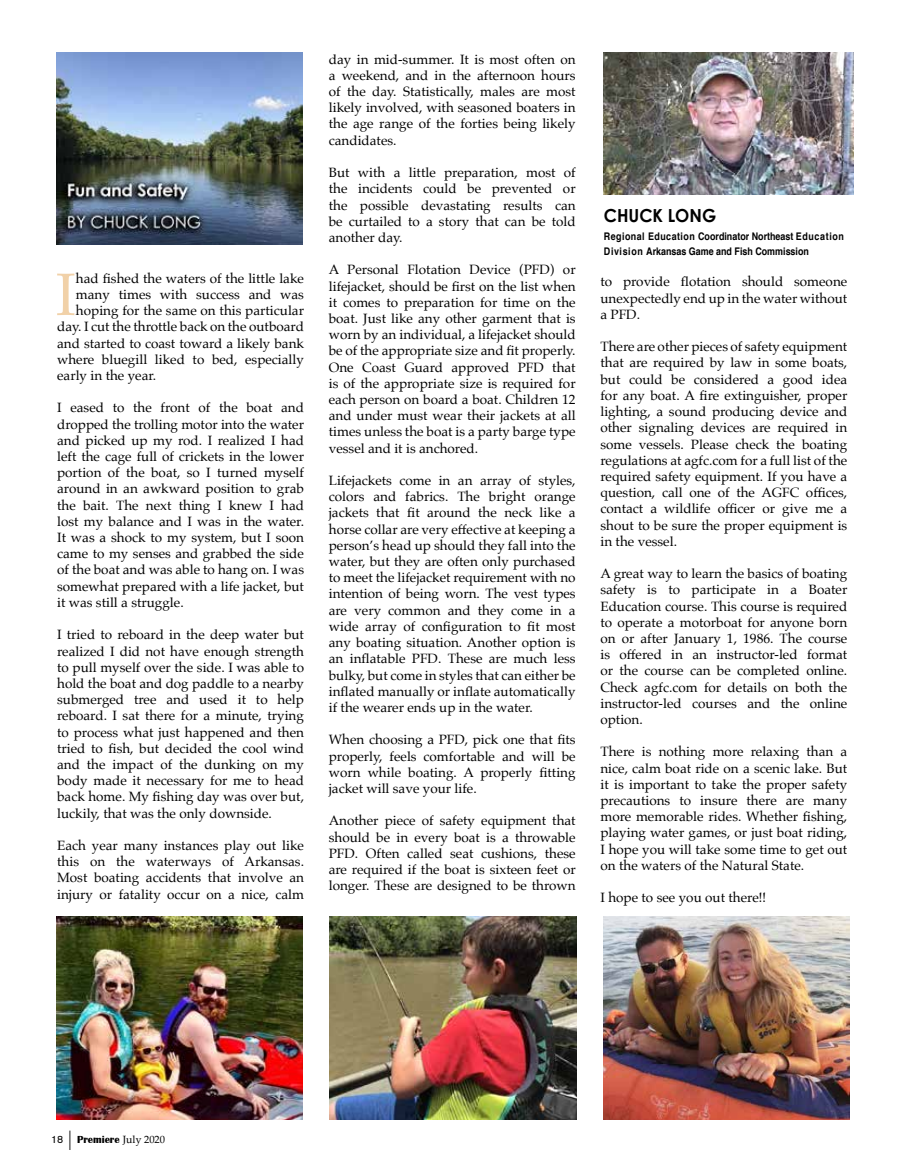
<style>
.page{position:relative;width:905px;height:1175px;background:#fff}
.page>*{position:absolute;margin:0;border:0;box-sizing:border-box;transform-origin:0 0}
.t1{font:59.85px "Palatino";color:#f1d1a8}
.t2{font:700 18px "Century Gothic";color:#000;scale:.94 1}
.t3{font:13.5px/16.2px "Palatino";color:#000;text-align:justify}
.t4{font:700 10.5px/15px "Helvetica";color:#000;scale:.85 1}
.t5{font:700 10.5px "Britannic";color:#000}
.s1{font-family:"Akzidenz Grotesk BQ";font-weight:400}
.s2{font-family:"Akzidenz Grotesk BQ";font-weight:400;font-size:21px}
.s3{font-family:"Palatino";font-weight:400}
</style>
<div class="page">
<img style="left:604px;top:52px;width:249px;height:142px">
<img style="left:57px;top:53px;width:245px;height:192px">
<img style="left:57px;top:916px;width:245px;height:203px">
<img style="left:604px;top:916px;width:245px;height:203px">
<img style="left:329px;top:916px;width:247px;height:203px">
<h1 class="t1" style="left:56px;top:245px;width:22px">I</h1>
<p class="t3" style="left:76px;top:270px;width:229px">had fished the waters of the little lake</p>
<p class="t3" style="left:76px;top:286px;width:229px">many times with success and was</p>
<p class="t3" style="left:76px;top:302px;width:229px">hoping for the same on this particular</p>
<p class="t3" style="left:57px;top:318px;width:248px">day. I cut the throttle back on the outboard</p>
<p class="t3" style="left:57px;top:335px;width:248px">and started to coast toward a likely bank</p>
<p class="t3" style="left:57px;top:351px;width:248px">where bluegill liked to bed, especially</p>
<p class="t3" style="left:57px;top:367px;width:101px">early in the year.</p>
<p class="t3" style="left:57px;top:399px;width:248px">I eased to the front of the boat and dropped the trolling motor into the water and picked up my rod. I realized I had left the cage full of crickets in the lower portion of the boat, so I turned myself around in an awkward position to grab the bait. The next thing I knew I had lost my balance and I was in the water.<br>It was a shock to my system, but I soon came to my senses and grabbed the side of the boat and was able to hang on. I was somewhat prepared with a life jacket, but it was still a struggle.</p>
<p class="t3" style="left:57px;top:626px;width:248px">I tried to reboard in the deep water but realized I did not have enough strength to pull myself over the side. I was able to hold the boat and dog paddle to a nearby submerged tree and used it to help reboard. I sat there for a minute, trying to process what just happened and then tried to fish, but decided the cool wind and the impact of the dunking on my body made it necessary for me to head back home. My fishing day was over but, luckily, that was the only downside.</p>
<p class="t3" style="left:57px;top:837px;width:248px">Each year many instances play out like this on the waterways of Arkansas.<br>Most boating accidents that involve an injury or fatality occur on a nice, calm</p>
<p class="t3" style="left:329px;top:51px;width:248px">day in mid-summer. It is most often on a weekend, and in the afternoon hours of the day. Statistically, males are most likely involved, with seasoned boaters in the age range of the forties being likely candidates.</p>
<p class="t3" style="left:329px;top:164px;width:248px">But with a little preparation, most of the incidents could be prevented or the possible devastating results can be curtailed to a story that can be told another day.</p>
<p class="t3" style="left:329px;top:261px;width:248px">A Personal Flotation Device (PFD) or lifejacket, should be first on the list when it comes to preparation for time on the boat. Just like any other garment that is worn by an individual, a lifejacket should be of the appropriate size and fit properly.<br>One Coast Guard approved PFD that is of the appropriate size is required for each person on board a boat. Children 12 and under must wear their jackets at all times unless the boat is a party barge type vessel and it is anchored.</p>
<p class="t3" style="left:329px;top:472px;width:248px">Lifejackets come in an array of styles, colors and fabrics. The bright orange jackets that fit around the neck like a horse collar are very effective at keeping a person’s head up should they fall into the water, but they are often only purchased to meet the lifejacket requirement with no intention of being worn. The vest types are very common and they come in a wide array of configuration to fit most any boating situation. Another option is an inflatable PFD. These are much less bulky, but come in styles that can either be inflated manually or inflate automatically if the wearer ends up in the water.</p>
<p class="t3" style="left:329px;top:731px;width:248px">When choosing a PFD, pick one that fits properly, feels comfortable and will be worn while boating. A properly fitting jacket will save your life.</p>
<p class="t3" style="left:329px;top:812px;width:248px">Another piece of safety equipment that should be in every boat is a throwable PFD. Often called seat cushions, these are required if the boat is sixteen feet or longer. These are designed to be thrown</p>
<h2 class="t2" style="left:604px;top:204px;width:121px">CHUCK LONG</h2>
<p class="t4" style="left:604px;top:229px;width:284px">Regional Education Coordinator Northeast Education<br>Division Arkansas Game and Fish Commission</p>
<p class="t3" style="left:600px;top:274px;width:248px">to provide flotation should someone unexpectedly end up in the water without a PFD.</p>
<p class="t3" style="left:600px;top:338px;width:248px">There are other pieces of safety equipment that are required by law in some boats, but could be considered a good idea for any boat. A fire extinguisher, proper lighting, a sound producing device and other signaling devices are required in some vessels. Please check the boating regulations at agfc.com for a full list of the required safety equipment. If you have a question, call one of the AGFC offices, contact a wildlife officer or give me a shout to be sure the proper equipment is in the vessel.</p>
<p class="t3" style="left:600px;top:565px;width:248px">A great way to learn the basics of boating safety is to participate in a Boater Education course. This course is required to operate a motorboat for anyone born on or after January 1, 1986. The course is offered in an instructor-led format or the course can be completed online.<br>Check agfc.com for details on both the instructor-led courses and the online option.</p>
<p class="t3" style="left:600px;top:743px;width:248px">There is nothing more relaxing than a nice, calm boat ride on a scenic lake. But it is important to take the proper safety precautions to insure there are many more memorable rides. Whether fishing, playing water games, or just boat riding, I hope you will take some time to get out on the waters of the Natural State.</p>
<p class="t3" style="left:600px;top:889px;width:167px">I hope to see you out there!!</p>
<p class="t5" style="left:51px;top:1133px;width:116px"><span class="s1">18</span> <span class="s2">|</span> Premiere <span class="s3">July 2020</span></p>
</div>
